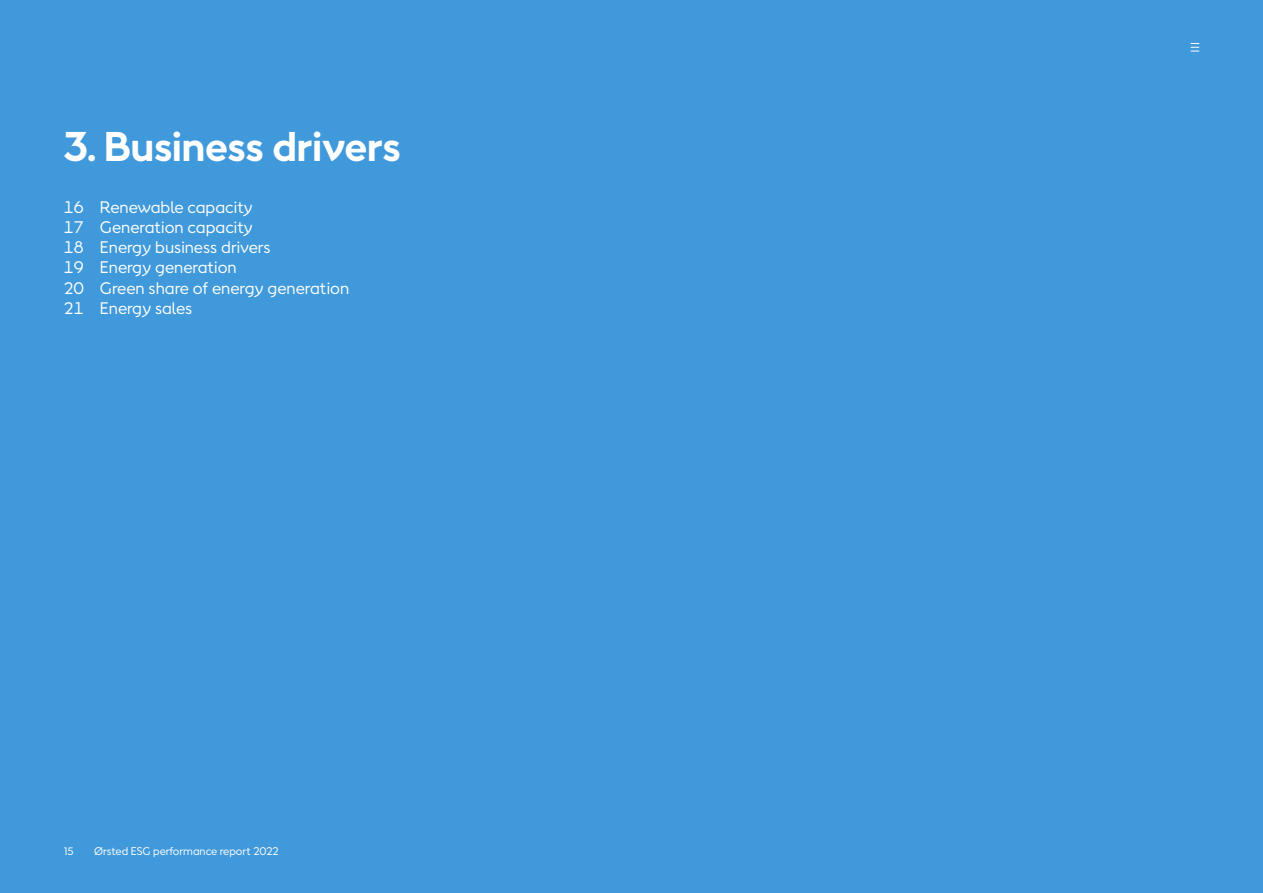
<style>
.page{position:relative;width:1263px;height:893px;background:#4099da}
.page>*{position:absolute;margin:0;border:0;box-sizing:border-box;transform-origin:0 0}
.t1{font:700 39px "Orsted Sans";color:#fff}
.t2{font:15.75px/20.2px "Orsted Sans";color:#fff}
.t3{font:10.5px "Orsted Sans";color:#fff}
.t4{font:10.2px "Orsted Sans";color:#fff}
</style>
<div class="page">
<svg style="left:1191px;top:43px;width:8px;height:9px"></svg>
<h1 class="t1" style="left:64px;top:120px;width:338px">3. Business drivers</h1>
<p class="t2" style="left:64px;top:197px;width:287px">16 Renewable capacity<br>17 Generation capacity<br>18 Energy business drivers<br>19 Energy generation<br>20 Green share of energy generation<br>21 Energy sales</p>
<p class="t4" style="left:64px;top:844px;width:11px">15</p>
<p class="t3" style="left:94px;top:844px;width:186px">Ørsted ESG performance report 2022</p>
</div>
